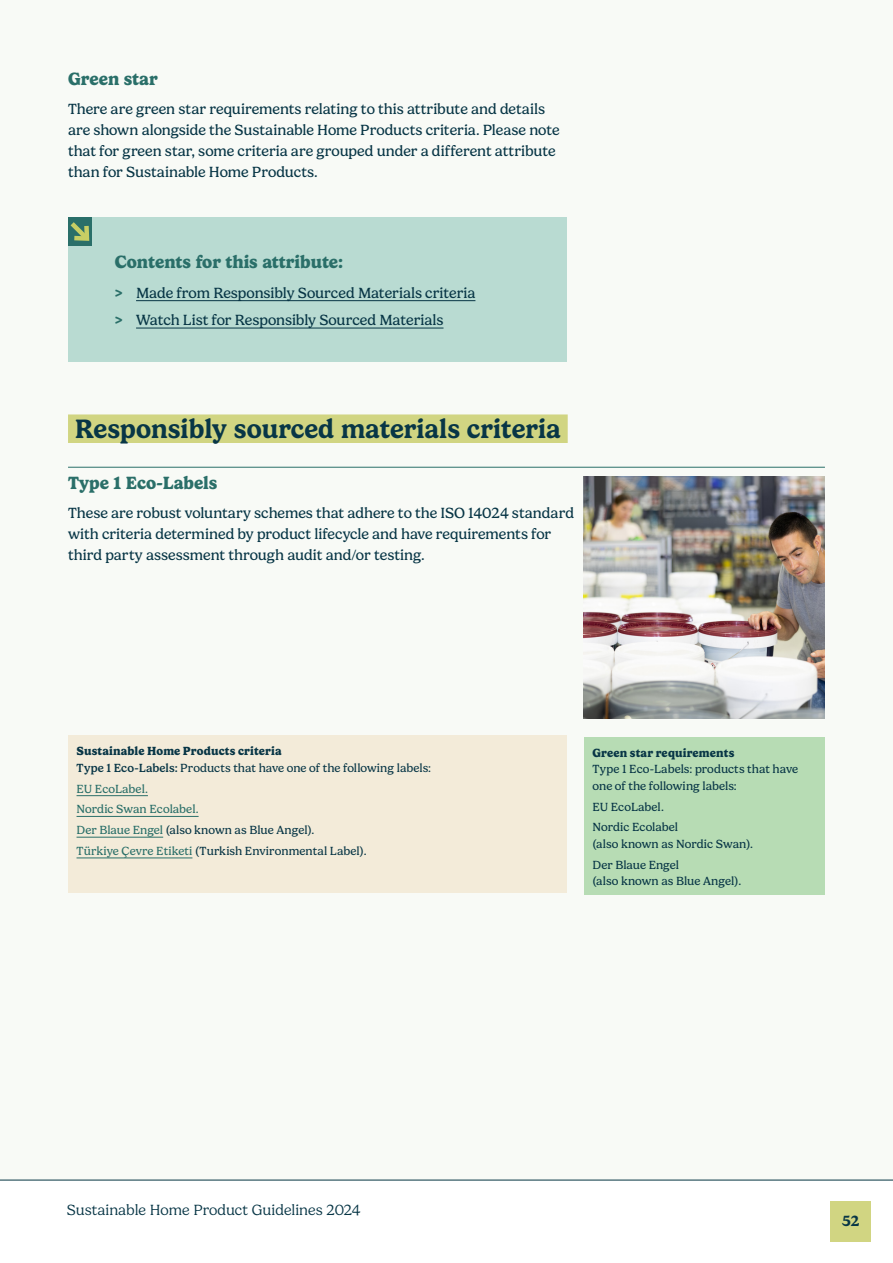
<style>
.page{position:relative;width:893px;height:1263px;background:#fff}
.page>*{position:absolute;margin:0;border:0;box-sizing:border-box;transform-origin:0 0}
.Highlighted_heading{font:600 27px "Gelica";color:#083646}
.Heading{font:700 18px "Gelica";color:#2a6f69}
.Body_copy{font:15px/21px "Gelica";letter-spacing:-.005em;color:#083646}
.t1{font:300 15px "Gelica";color:#083646}
.t2{font:600 15px "Gelica";color:#083646}
.Smaller_SHP_and_Green_star_text{font:12px/16.5px "Gelica";color:#083646}
.Smaller_SHP_and_Green_star_text-2{font:12px "Gelica";color:#2a6f69}
.s1{font-weight:700;color:#2a6f69}
.s2{font-weight:700}
.s3{font-weight:500}
.s4{color:#2a6f69}
</style>
<div class="page">
<div style="left:0;top:0;width:893px;height:1180px;background:#f8faf6"></div>
<div style="left:68px;top:217px;width:499px;height:145px;background:#b9dbd2"></div>
<hr style="left:136px;top:300px;width:339px;height:1px;background:#083646">
<hr style="left:136px;top:328px;width:307px;height:1px;background:#083646">
<div style="left:68px;top:217px;width:24px;height:29px;background:#2a6f69"></div>
<svg style="left:70px;top:222px;width:20px;height:19px"></svg>
<hr style="left:68px;top:467px;width:757px;height:1px;background:#2a6f69">
<div style="left:68px;top:736px;width:499px;height:157px;background:#f3ebd9"></div>
<hr style="left:77px;top:795px;width:71px;height:1px;background:#2a6f69">
<hr style="left:77px;top:816px;width:122px;height:1px;background:#2a6f69">
<hr style="left:77px;top:837px;width:86px;height:1px;background:#2a6f69">
<hr style="left:77px;top:857px;width:115px;height:1px;background:#2a6f69">
<img style="left:584px;top:476px;width:241px;height:243px">
<div style="left:68px;top:414px;width:500px;height:29px;background:#d1d582"></div>
<div style="left:584px;top:737px;width:241px;height:157px;background:#b7dcb4"></div>
<hr style="left:0;top:1180px;width:893px;height:1px;background:#083646">
<div style="left:830px;top:1201px;width:41px;height:41px;background:#d1d582"></div>
<p class="Heading" style="left:68px;top:68px;width:91px">Green star</p>
<p class="Body_copy" style="left:68px;top:99px;width:493px">There are green star requirements relating to this attribute and details are shown alongside the Sustainable Home Products criteria. Please note that for green star, some criteria are grouped under a different attribute than for Sustainable Home Products.</p>
<p class="Heading" style="left:115px;top:251px;width:230px">Contents for this attribute:</p>
<p class="Body_copy" style="left:115px;top:282px;width:362px"><span class="s1">&gt;</span> Made from Responsibly Sourced Materials criteria</p>
<p class="Body_copy" style="left:115px;top:310px;width:330px"><span class="s1">&gt;</span> Watch List for Responsibly Sourced Materials</p>
<p class="Highlighted_heading" style="left:75px;top:413px;width:488px">Responsibly sourced materials criteria</p>
<p class="Heading" style="left:68px;top:472px;width:151px">Type 1 Eco-Labels</p>
<p class="Body_copy" style="left:68px;top:503px;width:508px">These are robust voluntary schemes that adhere to the ISO 14024 standard with criteria determined by product lifecycle and have requirements for third party assessment through audit and/or testing.</p>
<p class="Smaller_SHP_and_Green_star_text" style="left:77px;top:743px;width:356px"><span class="s2">Sustainable Home Products criteria<br></span><span class="s3">Type 1 Eco-Labels:</span> Products that have one of the following labels:</p>
<p class="Smaller_SHP_and_Green_star_text-2" style="left:77px;top:782px;width:73px">EU EcoLabel.</p>
<p class="Smaller_SHP_and_Green_star_text-2" style="left:77px;top:803px;width:124px">Nordic Swan Ecolabel.</p>
<p class="Smaller_SHP_and_Green_star_text" style="left:77px;top:822px;width:239px"><span class="s4">Der Blaue Engel</span> (also known as Blue Angel).</p>
<p class="Smaller_SHP_and_Green_star_text" style="left:77px;top:843px;width:292px"><span class="s4">Türkiye Çevre Etiketi</span> (Turkish Environmental Label).</p>
<p class="Smaller_SHP_and_Green_star_text" style="left:592px;top:745px;width:207px"><span class="s2">Green star requirements<br></span>Type 1 Eco-Labels: products that have one of the following labels:</p>
<p class="Smaller_SHP_and_Green_star_text" style="left:592px;top:798px;width:73px">EU EcoLabel.</p>
<p class="Smaller_SHP_and_Green_star_text" style="left:592px;top:819px;width:162px">Nordic Ecolabel<br>(also known as Nordic Swan).</p>
<p class="Smaller_SHP_and_Green_star_text" style="left:592px;top:856px;width:150px">Der Blaue Engel<br>(also known as Blue Angel).</p>
<p class="t1" style="left:67px;top:1202px;width:295px">Sustainable Home Product Guidelines 2024</p>
<p class="t2" style="left:842px;top:1212px;width:19px">52</p>
</div>
